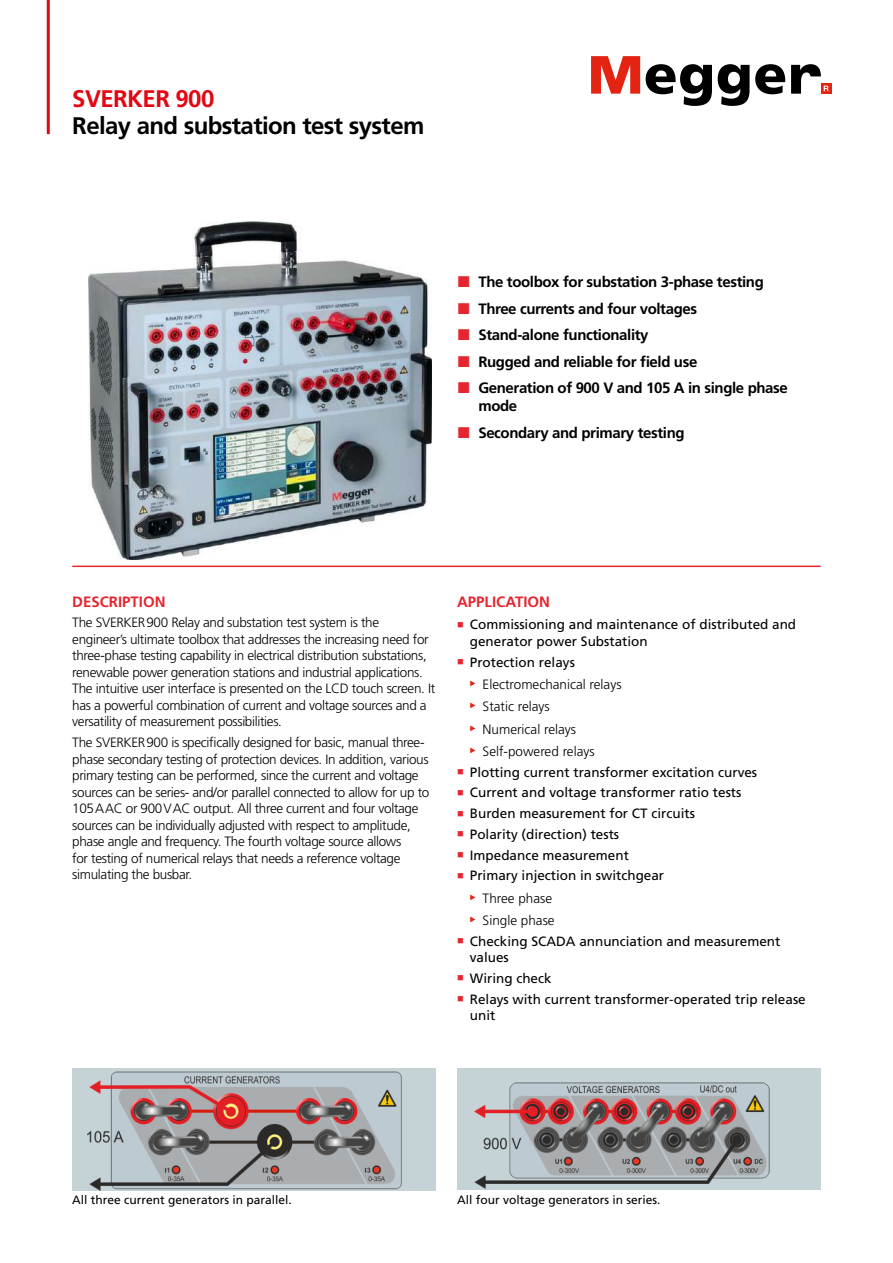
<style>
.page{position:relative;width:893px;height:1263px;background:#fff}
.page>*{position:absolute;margin:0;border:0;box-sizing:border-box;transform-origin:0 0}
.t1{font:700 24px "Frutiger LT Std";letter-spacing:-.025em;color:#000}
.t2{font:700 24px "Frutiger LT Std";letter-spacing:-.025em;color:#e30613}
.t3{font:700 15px/26.5px "Frutiger LT Std";letter-spacing:-.025em;color:#000}
.t4{font:700 15px "Frutiger LT Std";color:#e6262f}
.t5{font:300 13.5px/16.5px "Frutiger LT Std";letter-spacing:-.025em;color:#000}
.t6{font:13.5px/20.7px "Frutiger LT Std";color:#000}
.t7{font:300 13.5px/22.2px "Frutiger LT Std";color:#000}
.t8{font:12px "Frutiger LT Std";color:#000}
.s1{font-weight:400}
</style>
<div class="page">
<hr style="left:47px;top:0;width:3px;height:134px;background:#e30613">
<svg style="left:828px;top:84px;width:3px;height:10px"></svg>
<svg style="left:591px;top:56px;width:49px;height:38px"></svg>
<svg style="left:646px;top:64px;width:66px;height:42px"></svg>
<svg style="left:718px;top:64px;width:67px;height:42px"></svg>
<svg style="left:791px;top:64px;width:37px;height:30px"></svg>
<hr style="left:72px;top:566px;width:749px;height:1px;background:#e6262f">
<img style="left:89px;top:221px;width:343px;height:338px">
<img style="left:72px;top:1068px;width:364px;height:122px">
<img style="left:457px;top:1068px;width:364px;height:122px">
<h1 class="t2" style="left:72px;top:85px;width:144px">SVERKER 900</h1>
<h1 class="t1" style="left:72px;top:112px;width:354px">Relay and substation test system</h1>
<p class="t3" style="left:478px;top:269px;width:311px">The toolbox for substation 3-phase testing Three currents and four voltages<br>Stand-alone functionality<br>Rugged and reliable for field use<br>Generation of 900 V and 105 A in single phase</p>
<p class="t3" style="left:478px;top:393px;width:208px">mode<br>Secondary and primary testing</p>
<p class="t4" style="left:72px;top:593px;width:95px">DESCRIPTION</p>
<p class="t5" style="left:72px;top:615px;width:364px">The SVERKER900 Relay and substation test system is the engineer’s ultimate toolbox that addresses the increasing need for three-phase testing capability in electrical distribution substations, renewable power generation stations and industrial applications.<br>The intuitive user interface is presented on the LCD touch screen. It has a powerful combination of current and voltage sources and a versatility of measurement possibilities.</p>
<p class="t5" style="left:72px;top:734px;width:359px">The SVERKER900 is specifically designed for basic, manual three&shy;phase secondary testing of protection devices. In addition, various primary testing can be performed, since the current and voltage sources can be series- and/or parallel connected to allow for up to 105AAC or 900VAC output. All three current and four voltage sources can be individually adjusted with respect to amplitude, phase angle and frequency. The fourth voltage source allows<br>for testing of numerical relays that needs a reference voltage simulating the busbar.</p>
<p class="t4" style="left:457px;top:593px;width:94px">APPLICATION</p>
<p class="t6" style="left:470px;top:617px;width:328px;line-height:16.5px">Commissioning and maintenance of distributed and generator power Substation</p>
<p class="t7" style="left:470px;top:651px;width:153px"><span class="s1">Protection relays<br></span><sup>▶</sup> Electromechanical relays <sup>▶</sup> Static relays<br><sup>▶</sup> Numerical relays<br><sup>▶</sup> Self-powered relays</p>
<p class="t6" style="left:470px;top:761px;width:289px">Plotting current transformer excitation curves Current and voltage transformer ratio tests Burden measurement for CT circuits<br>Polarity (direction) tests<br>Impedance measurement<br>Primary injection in switchgear</p>
<p class="t7" style="left:470px;top:887px;width:86px"><sup>▶</sup> Three phase <sup>▶</sup> Single phase</p>
<p class="t6" style="left:470px;top:933px;width:312px;line-height:16.5px">Checking SCADA annunciation and measurement values</p>
<p class="t6" style="left:470px;top:968px;width:337px">Wiring check<br>Relays with current transformer-operated trip release</p>
<p class="t6" style="left:470px;top:1005px;width:27px">unit</p>
<p class="t8" style="left:72px;top:1193px;width:221px">All three current generators in parallel.</p>
<p class="t8" style="left:457px;top:1193px;width:205px">All four voltage generators in series.</p>
</div>
